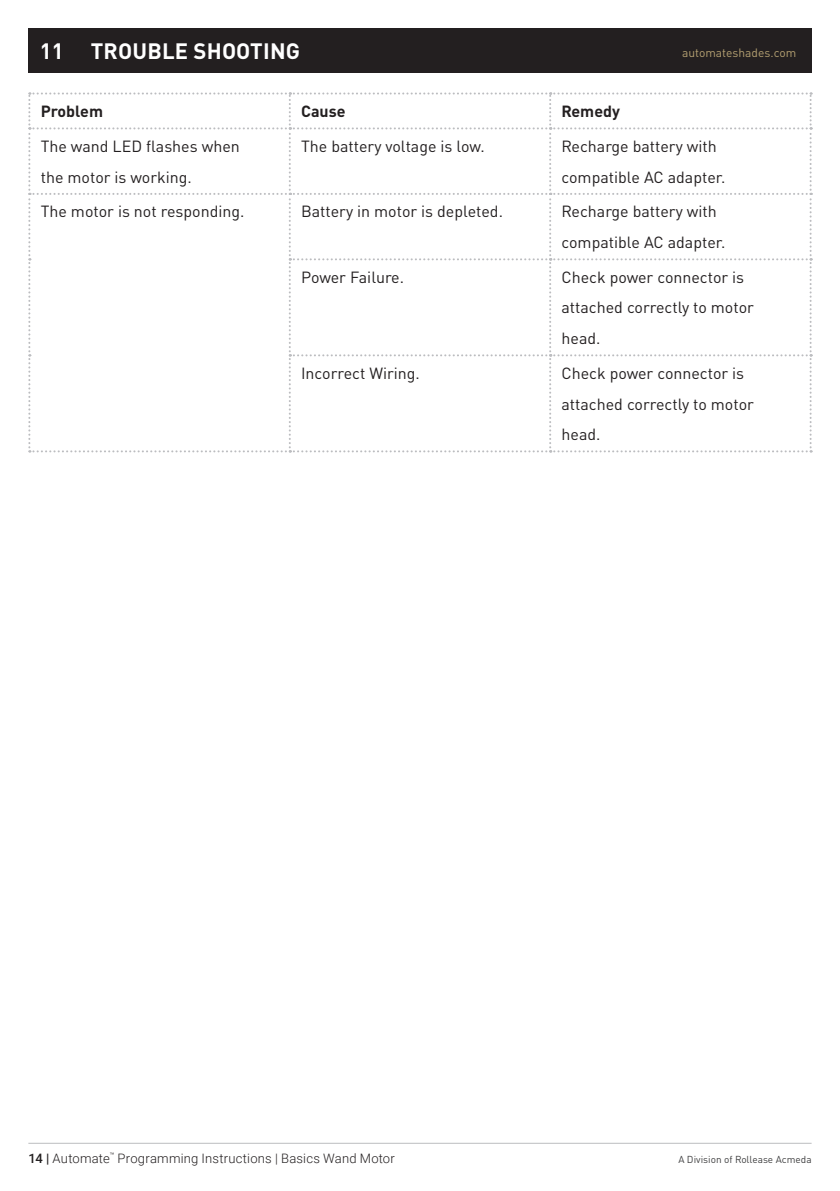
<style>
.page{position:relative;width:840px;height:1191px;background:#fff}
.page>*{position:absolute;margin:0;border:0;box-sizing:border-box;transform-origin:0 0}
.Heading{font:700 22px "DINOT";letter-spacing:.01em;color:#fff}
.Copy{font:16px "DINOT";color:#231f20}
.Copy-2{font:700 16px "DINOT";color:#231f20}
.t1{font:300 13px "Roboto";letter-spacing:.015em;color:#231f20}
.t2{font:12px "DINOT";color:#b39f71}
.t3{font:10px "DINOT";color:#3e3e3f}
.s1{font-weight:500}
</style>
<div class="page">
<hr style="left:28px;top:1142px;width:783px;height:1px;background:#bcbdc0">
<svg style="left:28px;top:92px;width:783px;height:360px"></svg>
<div style="left:28px;top:29px;width:783px;height:44px;background:#231f20"></div>
<p class="Heading" style="left:40px;top:36px;width:262px">11 TROUBLE SHOOTING</p>
<p class="t2" style="left:681px;top:46px;width:116px">automateshades.com</p>
<p class="Copy-2" style="left:41px;top:101px;width:64px">Problem</p>
<p class="Copy-2" style="left:301px;top:101px;width:46px">Cause</p>
<p class="Copy-2" style="left:561px;top:101px;width:60px">Remedy</p>
<p class="Copy" style="left:41px;top:136px;width:200px">The wand LED flashes when</p>
<p class="Copy" style="left:41px;top:167px;width:152px">the motor is working.</p>
<p class="Copy" style="left:301px;top:136px;width:185px">The battery voltage is low.</p>
<p class="Copy" style="left:561px;top:136px;width:157px">Recharge battery with</p>
<p class="Copy" style="left:561px;top:167px;width:165px">compatible AC adapter.</p>
<p class="Copy" style="left:41px;top:202px;width:205px">The motor is not responding.</p>
<p class="Copy" style="left:301px;top:202px;width:203px">Battery in motor is depleted.</p>
<p class="Copy" style="left:561px;top:202px;width:157px">Recharge battery with</p>
<p class="Copy" style="left:561px;top:232px;width:165px">compatible AC adapter.</p>
<p class="Copy" style="left:301px;top:267px;width:104px">Power Failure.</p>
<p class="Copy" style="left:561px;top:267px;width:184px">Check power connector is</p>
<p class="Copy" style="left:561px;top:298px;width:194px">attached correctly to motor</p>
<p class="Copy" style="left:561px;top:328px;width:40px">head.</p>
<p class="Copy" style="left:301px;top:363px;width:120px">Incorrect Wiring.</p>
<p class="Copy" style="left:561px;top:363px;width:184px">Check power connector is</p>
<p class="Copy" style="left:561px;top:394px;width:194px">attached correctly to motor</p>
<p class="Copy" style="left:561px;top:424px;width:40px">head.</p>
<p class="t1" style="left:28px;top:1148px;width:368px"><span class="s1">14 |</span> Automate<sup>™</sup> Programming Instructions | Basics Wand Motor</p>
<p class="t3" style="left:678px;top:1152px;width:135px">A Division of Rollease Acmeda</p>
</div>
